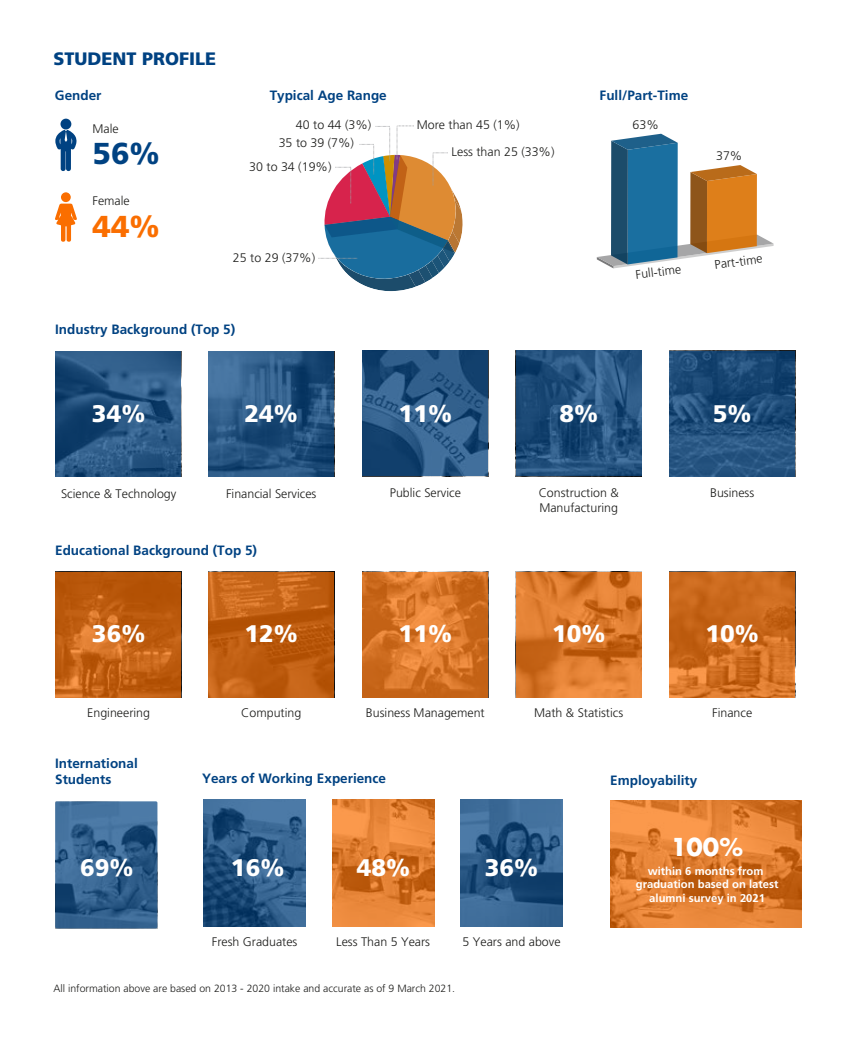
<style>
.page{position:relative;width:851px;height:1063px;background:#fff}
.page>*{position:absolute;margin:0;border:0;box-sizing:border-box;transform-origin:0 0}
.t1{font:900 30.3px "Frutiger LT Pro";color:#004282}
.t2{font:900 30.3px "Frutiger LT Pro";color:#fa6e00}
.t3{font:900 24px "Frutiger LT Pro";color:#fff}
.t4{font:700 24px "Futura";color:#fff}
.t5{font:900 18px "Frutiger LT Pro";color:#004282}
.t6{font:700 13.5px/16.2px "Frutiger LT Pro";color:#004282}
.t7{font:300 12.45px "Frutiger LT Pro";color:#1d1d1b}
.t8{font:700 11.25px/13.5px "Frutiger LT Pro";color:#fff;text-align:center}
.t9{font:300 10.5px "Frutiger LT Pro";color:#1d1d1b}
</style>
<div class="page">
<svg style="left:208px;top:572px;width:126px;height:126px;background:#c15f12"></svg>
<svg style="left:208px;top:351px;width:126px;height:126px;background:#285682"></svg>
<svg style="left:669px;top:351px;width:126px;height:125px;background:#204e7a"></svg>
<svg style="left:55px;top:351px;width:126px;height:126px;background:#24537f"></svg>
<svg style="left:362px;top:351px;width:126px;height:125px;background:#275582"></svg>
<svg style="left:515px;top:351px;width:126px;height:125px;background:#23507c"></svg>
<svg style="left:55px;top:572px;width:126px;height:126px;background:#c05e12"></svg>
<svg style="left:362px;top:572px;width:126px;height:126px;background:#d47226"></svg>
<svg style="left:515px;top:572px;width:126px;height:126px;background:#d7782d"></svg>
<svg style="left:669px;top:572px;width:126px;height:126px;background:#cd6b1f"></svg>
<svg style="left:203px;top:799px;width:102px;height:127px;background:#2b5986"></svg>
<svg style="left:596px;top:134px;width:177px;height:134px"></svg>
<svg style="left:318px;top:126px;width:144px;height:165px"></svg>
<div style="left:61px;top:192px;width:10px;height:10px;background:#fa6e00;border-radius:50%"></div>
<svg style="left:55px;top:204px;width:22px;height:38px"></svg>
<div style="left:60px;top:119px;width:11px;height:11px;background:#004282;border-radius:50%"></div>
<svg style="left:55px;top:130px;width:22px;height:41px"></svg>
<svg style="left:55px;top:801px;width:102px;height:127px;background:#34628e"></svg>
<svg style="left:332px;top:799px;width:102px;height:127px;background:#e17f32"></svg>
<svg style="left:460px;top:799px;width:102px;height:127px;background:#2e5c89"></svg>
<svg style="left:610px;top:800px;width:191px;height:127px;background:#e07e31"></svg>
<h3 class="t5" style="left:53px;top:48px;width:164px">STUDENT PROFILE</h3>
<p class="t6" style="left:55px;top:87px;width:48px">Gender</p>
<p class="t6" style="left:270px;top:87px;width:119px">Typical Age Range</p>
<p class="t6" style="left:599px;top:87px;width:90px">Full/Part-Time</p>
<p class="t7" style="left:92px;top:121px;width:28px">Male</p>
<h1 class="t1" style="left:92px;top:135px;width:69px">56%</h1>
<p class="t7" style="left:92px;top:193px;width:39px">Female</p>
<h1 class="t2" style="left:92px;top:208px;width:69px">44%</h1>
<p class="t7" style="left:296px;top:117px;width:77px">40 to 44 (3%)</p>
<p class="t7" style="left:416px;top:118px;width:104px">More than 45 (1%)</p>
<p class="t7" style="left:279px;top:136px;width:77px">35 to 39 (7%)</p>
<p class="t7" style="left:249px;top:159px;width:84px">30 to 34 (19%)</p>
<p class="t7" style="left:233px;top:250px;width:84px">25 to 29 (37%)</p>
<p class="t7" style="left:451px;top:145px;width:104px">Less than 25 (33%)</p>
<p class="t6" style="left:55px;top:321px;width:182px">Industry Background (Top 5)</p>
<p class="t7" style="left:632px;top:117px;width:28px">63%</p>
<p class="t7" style="left:716px;top:148px;width:28px">37%</p>
<p class="t7" style="left:634px;top:267px;width:47px;rotate:-7deg">Full-time</p>
<p class="t7" style="left:713px;top:258px;width:50px;rotate:-8deg">Part-time</p>
<h2 class="t3" style="left:92px;top:399px;width:55px">34%</h2>
<h2 class="t3" style="left:244px;top:399px;width:55px">24%</h2>
<h2 class="t3" style="left:398px;top:399px;width:55px">11%</h2>
<h2 class="t3" style="left:559px;top:399px;width:40px">8%</h2>
<h2 class="t3" style="left:712px;top:399px;width:40px">5%</h2>
<p class="t7" style="left:61px;top:486px;width:117px">Science &amp; Technology</p>
<p class="t7" style="left:226px;top:486px;width:92px">Financial Services</p>
<p class="t7" style="left:390px;top:486px;width:73px">Public Service</p>
<p class="t7" style="left:538px;top:486px;width:82px">Construction &amp;</p>
<p class="t7" style="left:710px;top:486px;width:46px">Business</p>
<p class="t7" style="left:539px;top:500px;width:80px">Manufacturing</p>
<p class="t6" style="left:55px;top:542px;width:203px">Educational Background (Top 5)</p>
<h2 class="t3" style="left:92px;top:619px;width:55px">36%</h2>
<h2 class="t3" style="left:244px;top:619px;width:55px">12%</h2>
<h2 class="t3" style="left:398px;top:619px;width:55px">11%</h2>
<h2 class="t3" style="left:552px;top:619px;width:55px">10%</h2>
<h2 class="t3" style="left:705px;top:619px;width:55px">10%</h2>
<p class="t7" style="left:87px;top:706px;width:64px">Engineering</p>
<p class="t7" style="left:241px;top:706px;width:62px">Computing</p>
<p class="t7" style="left:366px;top:706px;width:120px">Business Management</p>
<p class="t7" style="left:534px;top:706px;width:90px">Math &amp; Statistics</p>
<p class="t7" style="left:712px;top:706px;width:42px">Finance</p>
<p class="t6" style="left:55px;top:755px;width:84px">International<br>Students</p>
<h2 class="t3" style="left:80px;top:854px;width:55px">69%</h2>
<p class="t6" style="left:202px;top:771px;width:185px">Years of Working Experience</p>
<h2 class="t3" style="left:231px;top:853px;width:55px">16%</h2>
<h2 class="t3" style="left:357px;top:853px;width:55px">48%</h2>
<h2 class="t3" style="left:485px;top:853px;width:55px">36%</h2>
<p class="t7" style="left:212px;top:934px;width:87px">Fresh Graduates</p>
<p class="t7" style="left:336px;top:934px;width:95px">Less Than 5 Years</p>
<p class="t7" style="left:462px;top:934px;width:99px">5 Years and above</p>
<p class="t9" style="left:53px;top:982px;width:403px">All information above are based on 2013 - 2020 intake and accurate as of 9 March 2021.</p>
<p class="t6" style="left:610px;top:772px;width:89px">Employability</p>
<h2 class="t4" style="left:670px;top:829px;width:74px">100%</h2>
<p class="t8" style="left:635px;top:864px;width:144px">within 6 months from graduation based on latest alumni survey in 2021</p>
</div>
